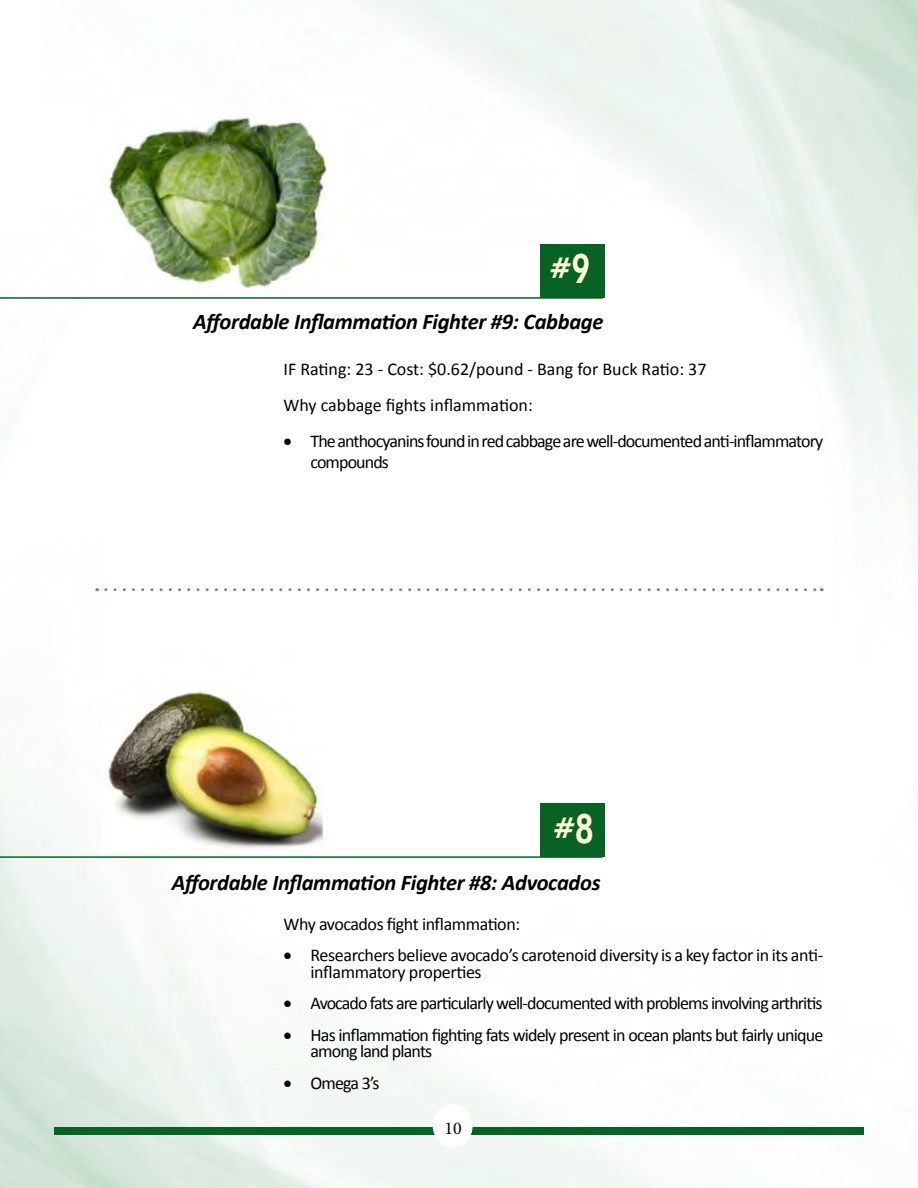
<style>
.page{position:relative;width:918px;height:1188px;background:#fff}
.page>*{position:absolute;margin:0;border:0;box-sizing:border-box;transform-origin:0 0}
.t1{font:800 28.5px "Futura BT";color:#fffcd5}
.t2{font:italic 700 22.5px "Calibri";letter-spacing:-.015em;color:#000}
.t3{font:18px/20.7px "Calibri";letter-spacing:-.045em;color:#000}
.t4{font:18px/16.5px "Calibri";letter-spacing:-.02em;color:#000}
.t5{font:18px/35.7px "Calibri";color:#000}
.t6{font:18px "Calibri";letter-spacing:-.025em;color:#000}
.t7{font:18px "Minion Pro";color:#000}
.s1{font-size:40.95px}
</style>
<div class="page">
<img style="left:0;top:0;width:918px;height:1188px">
<div style="left:54px;top:1127px;width:810px;height:7px;background:#086224"></div>
<div style="left:433px;top:1104px;width:40px;height:44px;background:#fff;border-radius:50%"></div>
<hr style="left:0;top:297px;width:603px;height:2px;background:#086224">
<div style="left:540px;top:244px;width:64px;height:54px;background:#086224"></div>
<hr style="left:0;top:856px;width:603px;height:2px;background:#086224">
<div style="left:540px;top:803px;width:64px;height:54px;background:#086224"></div>
<img style="left:97px;top:110px;width:250px;height:184px">
<img style="left:103px;top:654px;width:221px;height:197px">
<svg style="left:106px;top:588px;width:716px;height:3px"></svg>
<h1 class="t1" style="left:550px;top:251px;width:42px">#<span class="s1">9</span></h1>
<p class="t2" style="left:193px;top:308px;width:412px">Affordable Inflammation Fighter #9: Cabbage</p>
<p class="t5" style="left:284px;top:351px;width:424px">IF Rating: 23 - Cost: $0.62/pound - Bang for Buck Ratio: 37<br>Why cabbage fights inflammation:</p>
<p class="t3" style="left:310px;top:430px;width:514px;text-indent:-27px">• The anthocyanins found in red cabbage are well-documented anti-inflammatory compounds</p>
<h1 class="t1" style="left:554px;top:811px;width:42px">#<span class="s1">8</span></h1>
<p class="t2" style="left:172px;top:868px;width:430px">Affordable Inflammation Fighter #8: Advocados</p>
<p class="t6" style="left:284px;top:913px;width:238px">Why avocados fight inflammation:</p>
<p class="t4" style="left:310px;top:946px;width:514px;text-indent:-27px">• Researchers believe avocado’s carotenoid diversity is a key factor in its anti&shy;inflammatory properties</p>
<p class="t3" style="left:284px;top:992px;width:541px">• Avocado fats are particularly well-documented with problems involving arthritis</p>
<p class="t3" style="left:310px;top:1026px;width:514px;line-height:16.5px;text-indent:-27px">• Has inflammation fighting fats widely present in ocean plants but fairly unique among land plants</p>
<p class="t3" style="left:284px;top:1071px;width:98px">• Omega 3’s</p>
<p class="t7" style="left:445px;top:1116px;width:19px">10</p>
</div>
